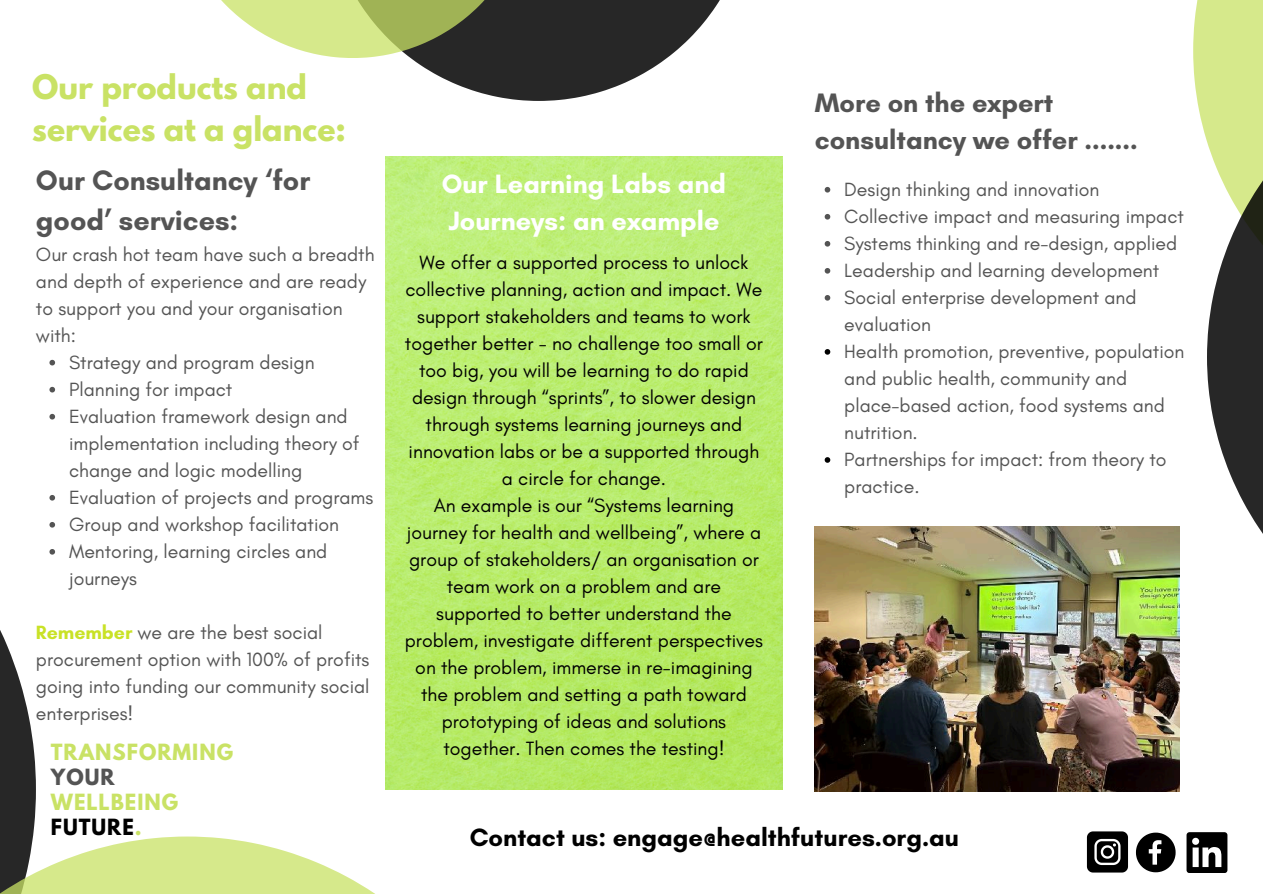
<style>
.page{position:relative;width:1263px;height:894px;background:#fff}
.page>*{position:absolute;margin:0;border:0;box-sizing:border-box;transform-origin:0 0}
.t1{font:700 30px/41.7px "League Spartan";color:#c9e265}
.t2{font:700 28.65px/39.3px "Glacial Indifference";color:#545454}
.t3{font:700 27.15px/37.2px "Glacial Indifference";color:#545454}
.t4{font:700 27px/37.2px "Glacial Indifference";color:#fff}
.t5{font:700 25.5px "Glacial Indifference";color:#000}
.t6{font:700 19.8px/25px "League Spartan";letter-spacing:.05em;color:#c9e265}
.t7{font:19.5px/27px "Glacial Indifference";color:#545454}
.t8{font:19.5px/27px "Glacial Indifference";color:#000;text-align:center}
.s1{font-weight:700;color:#c9e226}
.s2{color:#545454}
.s3{color:#000}
</style>
<div class="page">
<svg style="left:0;top:630px;width:36px;height:206px;fill:#272727"></svg>
<svg style="left:0;top:836px;width:374px;height:57px;fill:#d6e98b"></svg>
<svg style="left:410px;top:0;width:310px;height:101px;fill:#272727"></svg>
<svg style="left:221px;top:0;width:311px;height:58px;background:#a0ab74"></svg>
<svg style="left:1193px;top:0;width:70px;height:141px;background:#daeb97"></svg>
<svg style="left:1207px;top:51px;width:56px;height:483px"></svg>
<svg style="left:1136px;top:832px;width:40px;height:40px"></svg>
<svg style="left:1087px;top:831px;width:41px;height:41px;background:#313131"></svg>
<div style="left:1186px;top:831px;width:41px;height:41px;background:#000;border-radius:3px"></div>
<svg style="left:1192px;top:837px;width:29px;height:29px"></svg>
<img style="left:386px;top:156px;width:397px;height:632px">
<img style="left:815px;top:526px;width:364px;height:265px">
<svg style="left:49px;top:360px;width:6px;height:5px"></svg>
<svg style="left:49px;top:387px;width:6px;height:5px"></svg>
<svg style="left:49px;top:414px;width:6px;height:5px"></svg>
<svg style="left:49px;top:495px;width:6px;height:5px"></svg>
<svg style="left:49px;top:522px;width:6px;height:5px"></svg>
<svg style="left:49px;top:549px;width:6px;height:5px"></svg>
<svg style="left:825px;top:187px;width:5px;height:5px"></svg>
<svg style="left:825px;top:214px;width:5px;height:5px"></svg>
<svg style="left:825px;top:241px;width:5px;height:5px"></svg>
<svg style="left:825px;top:268px;width:5px;height:5px"></svg>
<svg style="left:825px;top:295px;width:5px;height:5px"></svg>
<svg style="left:825px;top:349px;width:5px;height:5px"></svg>
<svg style="left:825px;top:457px;width:5px;height:5px"></svg>
<p class="t1" style="left:32px;top:70px;width:315px">Our products and services at a glance:</p>
<p class="t3" style="left:815px;top:83px;width:325px">More on the expert consultancy we offer .......</p>
<p class="t2" style="left:36px;top:160px;width:276px">Our Consultancy ‘for good’ services:</p>
<h3 class="t4" style="left:442px;top:165px;width:286px">Our Learning Labs and<br>Journeys: an example</h3>
<h2 class="t8" style="left:405px;top:248px;width:359px">We offer a supported process to unlock collective planning, action and impact. We support stakeholders and teams to work together better - no challenge too small or too big, you will be learning to do rapid design through “sprints”, to slower design through systems learning journeys and innovation labs or be a supported through a circle for change.</h2>
<p class="t8" style="left:405px;top:491px;width:360px">An example is our “Systems learning journey for health and wellbeing”, where a group of stakeholders/ an organisation or team work on a problem and are supported to better understand the problem, investigate different perspectives on the problem, immerse in re-imagining the problem and setting a path toward prototyping of ideas and solutions together. Then comes the testing!</p>
<p class="t7" style="left:844px;top:175px;width:257px">Design thinking and innovation</p>
<p class="t7" style="left:844px;top:202px;width:341px">Collective impact and measuring impact</p>
<p class="t7" style="left:844px;top:229px;width:335px">Systems thinking and re-design, applied</p>
<p class="t7" style="left:844px;top:256px;width:316px">Leadership and learning development</p>
<p class="t7" style="left:844px;top:283px;width:294px">Social enterprise development and evaluation</p>
<p class="t7" style="left:844px;top:337px;width:342px">Health promotion, preventive, population and public health, community and place-based action, food systems and nutrition.</p>
<p class="t7" style="left:844px;top:445px;width:324px">Partnerships for impact: from theory to practice.</p>
<h1 class="t7" style="left:36px;top:240px;width:340px">Our crash hot team have such a breadth and depth of experience and are ready to support you and your organisation with:</h1>
<p class="t7" style="left:69px;top:348px;width:247px">Strategy and program design</p>
<p class="t7" style="left:69px;top:375px;width:165px">Planning for impact</p>
<h1 class="t7" style="left:69px;top:402px;width:292px">Evaluation framework design and implementation including theory of change and logic modelling</h1>
<p class="t7" style="left:69px;top:483px;width:306px">Evaluation of projects and programs</p>
<p class="t7" style="left:69px;top:510px;width:272px">Group and workshop facilitation</p>
<p class="t7" style="left:69px;top:537px;width:260px">Mentoring, learning circles and journeys</p>
<p class="t7" style="left:36px;top:618px;width:335px"><span class="s1">Remember</span> we are the best social procurement option with 100% of profits going into funding our community social enterprises!</p>
<p class="t6" style="left:51px;top:741px;width:184px">TRANSFORMING<br><span class="s2">YOUR<br></span>WELLBEING<br><span class="s3">FUTURE</span>.</p>
<p class="t5" style="left:470px;top:821px;width:491px">Contact us: engage@healthfutures.org.au</p>
</div>
